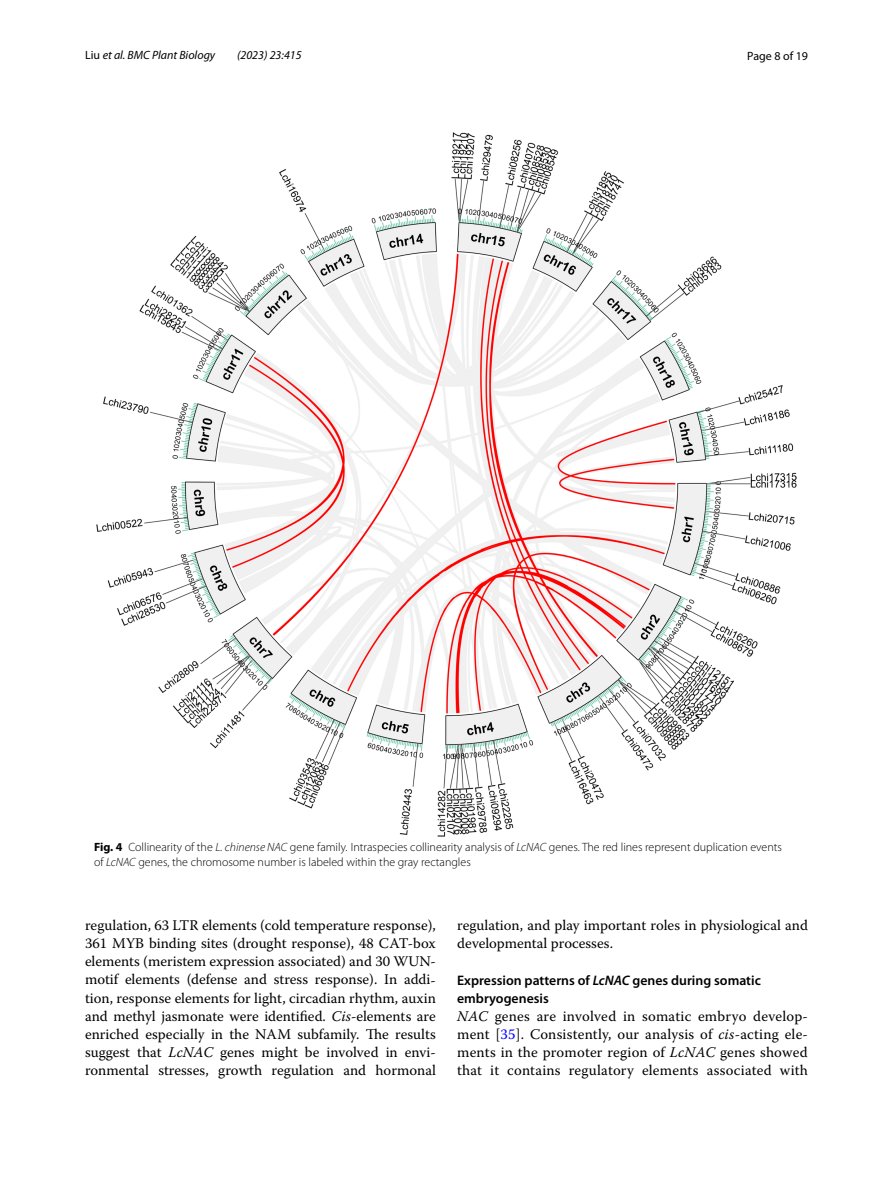
<style>
.page{position:relative;width:893px;height:1187px;background:#fff}
.page>*{position:absolute;margin:0;border:0;box-sizing:border-box;transform-origin:0 0}
.t1{font:14.7px/18px "Warnock Pro";color:#000;text-align:justify}
.t2{font:600 13.8px/18px "Myriad Pro";color:#000}
.t3{font:300 12px/15px "Myriad Pro";color:#000}
.t4{font:italic 12px "Myriad Pro";color:#000}
.t5{font:12px "Myriad Pro";color:#000}
.s1{font-style:normal}
.s2{font-weight:700}
.s3{font-style:italic}
.s4{color:#00f}
</style>
<div class="page">
<img style="left:96px;top:133px;width:701px;height:703px">
<p class="t4" style="left:85px;top:48px;width:132px"><span class="s1">Liu</span> et al. BMC Plant Biology</p>
<p class="t4" style="left:237px;top:48px;width:66px">(2023) 23:415</p>
<p class="t5" style="left:747px;top:48px;width:62px">Page 8 of 19</p>
<p class="t3" style="left:94px;top:840px;width:689px"><span class="s2">Fig. 4</span> Collinearity of the <span class="s3">L. chinense NAC</span> gene family<span class="s3">.</span> Intraspecies collinearity analysis of <span class="s3">LcNAC</span> genes. The red lines represent duplication events of <span class="s3">LcNAC</span> genes, the chromosome number is labeled within the gray rectangles</p>
<p class="t1" style="left:85px;top:916px;width:352px">regulation, 63 LTR elements (cold temperature response), 361 MYB binding sites (drought response), 48 CAT-box elements (meristem expression associated) and 30 WUN&shy;motif elements (defense and stress response). In addi&shy;tion, response elements for light, circadian rhythm, auxin and methyl jasmonate were identified. <span class="s3">Cis</span>-elements are enriched especially in the NAM subfamily. The results suggest that <span class="s3">LcNAC</span> genes might be involved in envi&shy;ronmental stresses, growth regulation and hormonal</p>
<p class="t1" style="left:457px;top:916px;width:352px">regulation, and play important roles in physiological and developmental processes.</p>
<p class="t2" style="left:457px;top:970px;width:305px">Expression patterns of <span class="s3">LcNAC</span> genes during somatic embryogenesis</p>
<p class="t1" style="left:457px;top:1006px;width:352px"><span class="s3">NAC</span> genes are involved in somatic embryo develop&shy;ment [<span class="s4">35</span>]. Consistently, our analysis of <span class="s3">cis</span>-acting ele&shy;ments in the promoter region of <span class="s3">LcNAC</span> genes showed that it contains regulatory elements associated with</p>
</div>
